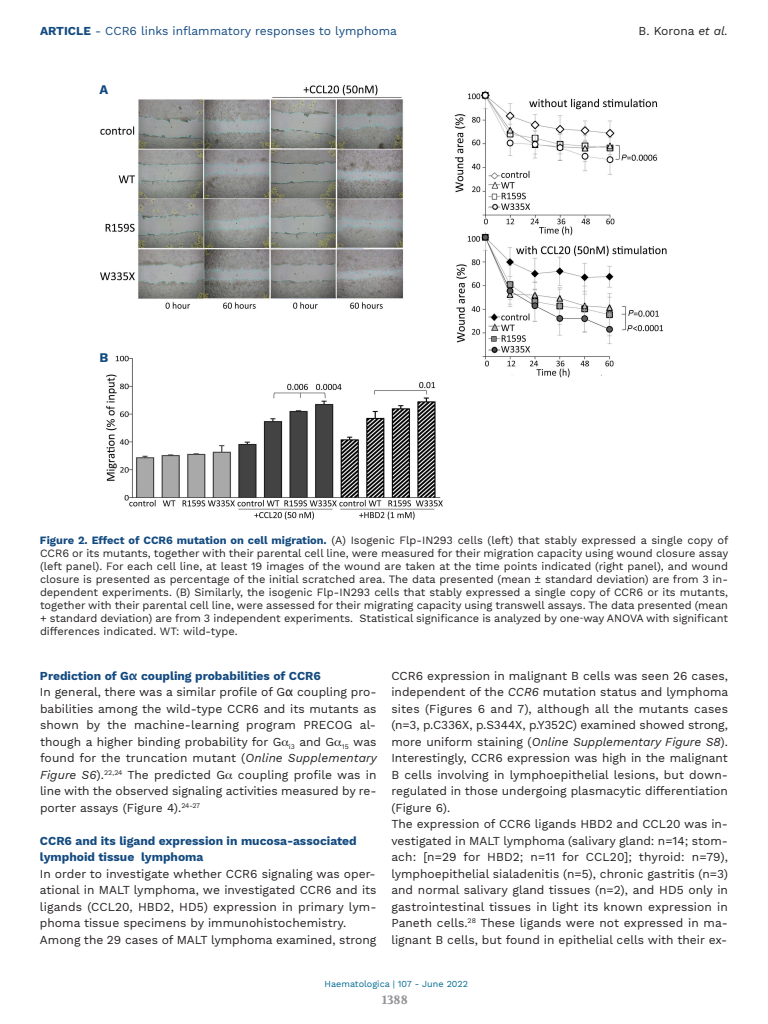
<style>
.page{position:relative;width:768px;height:1024px;background:#fff}
.page>*{position:absolute;margin:0;border:0;box-sizing:border-box;transform-origin:0 0}
.t1{font:700 13px "Work Sans";color:#134a80}
.t2{font:12px/16.5px "Work Sans";color:#231f20}
.t3{font:700 12px/16.5px "Work Sans";color:#134a80}
.t4{font:12px "Work Sans";color:#134a80}
.t5{font:700 12px "Volkhov";color:#939598}
.t6{font:11px/13px "Work Sans";color:#231f20;text-align:justify}
.t7{font:9px "Work Sans";color:#006991}
.s1{font-weight:700}
.s2{font-style:italic}
.s3{font-weight:700;color:#134a80}
.s4{font-family:"Noteworthy";font-weight:300}
.s5{font-family:"Lucida Grande";font-weight:700;color:#134a80}
.s6{font-family:"Lucida Grande"}
</style>
<div class="page">
<img style="left:100px;top:84px;width:567px;height:436px">
<p class="t4" style="left:40px;top:24px;width:359px"><span class="s1">ARTICLE</span> - CCR6 links inflammatory responses to lymphoma</p>
<p class="t2" style="left:639px;top:23px;width:91px">B. Korona <span class="s2">et al.</span></p>
<p class="t1" style="left:99px;top:82px;width:10px">A</p>
<p class="t1" style="left:99px;top:350px;width:10px">B</p>
<p class="t6" style="left:40px;top:534px;width:690px"><span class="s3">Figure 2. Effect of CCR6 mutation on cell migration.</span> (A) Isogenic Flp-IN293 cells (left) that stably expressed a single copy of CCR6 or its mutants, together with their parental cell line, were measured for their migration capacity using wound closure assay (left panel). For each cell line, at least 19 images of the wound are taken at the time points indicated (right panel), and wound closure is presented as percentage of the initial scratched area. The data presented (mean ± standard deviation) are from 3 in&shy;dependent experiments. (B) Similarly, the isogenic Flp-IN293 cells that stably expressed a single copy of CCR6 or its mutants, together with their parental cell line, were assessed for their migrating capacity using transwell assays. The data presented (mean + standard deviation) are from 3 independent experiments. Statistical significance is analyzed by one<span class="s4">‐</span>way ANOVA with significant differences indicated. WT: wild-type.</p>
<p class="t2" style="left:40px;top:667px;width:338px"><span class="s3">Prediction of G</span><span class="s5">α</span> <span class="s3">coupling probabilities of CCR6<br></span>In general, there was a similar profile of G<span class="s6">α</span> coupling pro&shy;babilities among the wild-type CCR6 and its mutants as shown by the machine-learning program PRECOG al&shy;though a higher binding probability for G <sub>i3</sub> and G <sub>15</sub> was found for the truncation mutant (<span class="s2">Online Supplementary Figure S6</span>).<sup>22,24</sup> The predicted G coupling profile was in line with the observed signaling activities measured by re&shy;porter assays (Figure 4).<sup>24-27</sup></p>
<p class="t3" style="left:40px;top:832px;width:318px">CCR6 and its ligand expression in mucosa-associated lymphoid tissue lymphoma</p>
<p class="t2" style="left:40px;top:865px;width:338px">In order to investigate whether CCR6 signaling was oper&shy;ational in MALT lymphoma, we investigated CCR6 and its ligands (CCL20, HBD2, HD5) expression in primary lym&shy;phoma tissue specimens by immunohistochemistry.<br>Among the 29 cases of MALT lymphoma examined, strong</p>
<p class="t2" style="left:391px;top:667px;width:338px">CCR6 expression in malignant B cells was seen 26 cases, independent of the <span class="s2">CCR6</span> mutation status and lymphoma sites (Figures 6 and 7), although all the mutants cases (n=3, p.C336X, p.S344X, p.Y352C) examined showed strong, more uniform staining (<span class="s2">Online Supplementary Figure S8</span>).<br>Interestingly, CCR6 expression was high in the malignant B cells involving in lymphoepithelial lesions, but down&shy;regulated in those undergoing plasmacytic differentiation (Figure 6).<br>The expression of CCR6 ligands HBD2 and CCL20 was in&shy;vestigated in MALT lymphoma (salivary gland: n=14; stom&shy;ach: [n=29 for HBD2; n=11 for CCL20]; thyroid: n=79), lymphoepithelial sialadenitis (n=5), chronic gastritis (n=3) and normal salivary gland tissues (n=2), and HD5 only in gastrointestinal tissues in light its known expression in Paneth cells.<sup>28</sup> These ligands were not expressed in ma&shy;lignant B cells, but found in epithelial cells with their ex-</p>
<p class="t7" style="left:325px;top:978px;width:145px">Haematologica | 107 - June 2022</p>
<p class="t5" style="left:382px;top:992px;width:27px">1388</p>
</div>
